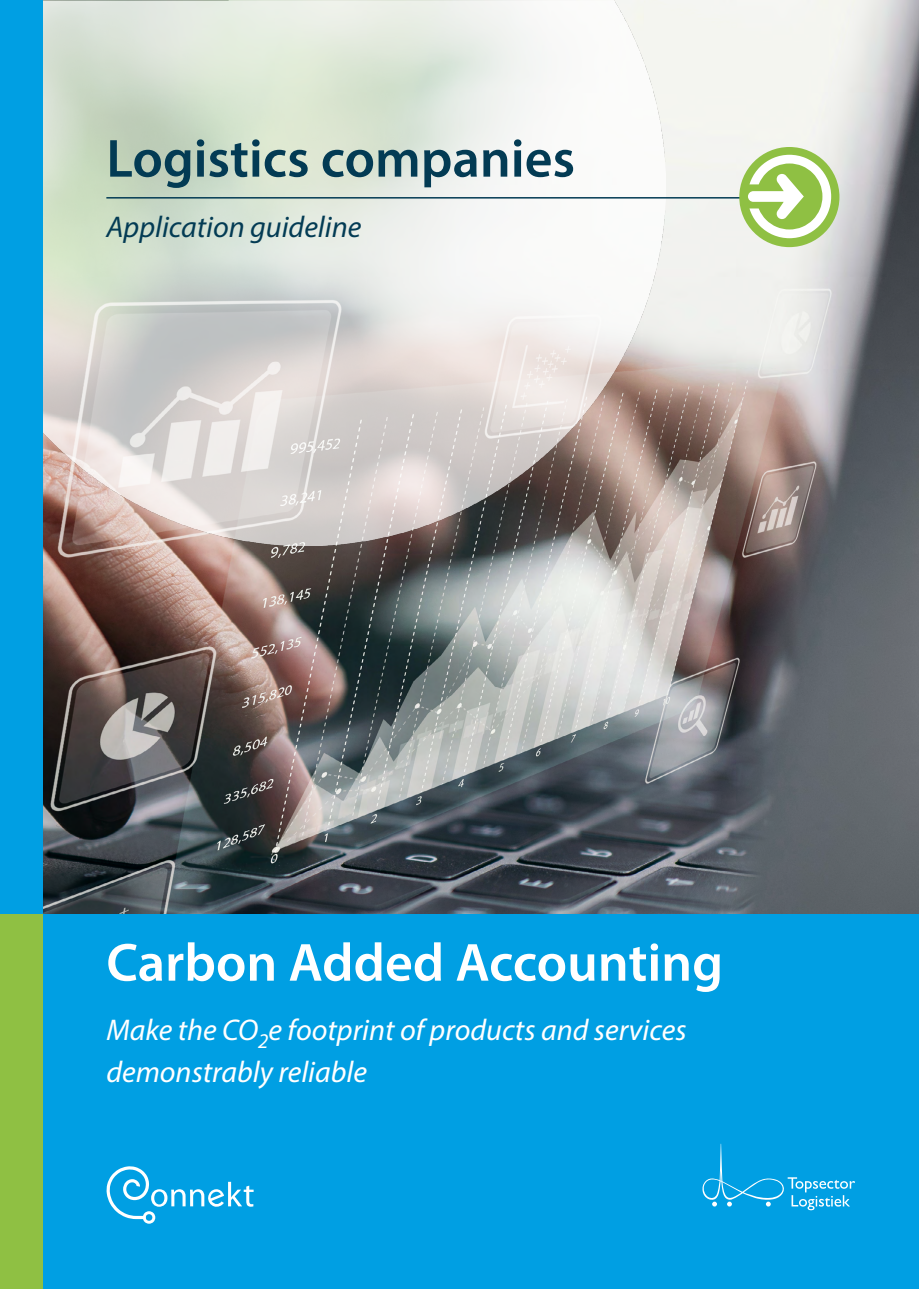
<style>
.page{position:relative;width:919px;height:1289px;background:#fff}
.page>*{position:absolute;margin:0;border:0;box-sizing:border-box;transform-origin:0 0}
.t1{font:600 54px "Myriad Pro";color:#fff}
.t2{font:600 54px "Myriad Pro";color:#033b54}
.t3{font:italic 30px/42px "Myriad Pro";color:#fff}
.t4{font:italic 30px "Myriad Pro";color:#033b54}
</style>
<div class="page">
<img style="left:43px;top:0;width:875px;height:914px">
<img style="left:43px;top:0;width:622px;height:546px">
<div style="left:0;top:0;width:43px;height:914px;background:#009fe3"></div>
<div style="left:43px;top:914px;width:875px;height:374px;background:#009fe3"></div>
<div style="left:0;top:914px;width:43px;height:374px;background:#8fc043"></div>
<hr style="left:106px;top:197px;width:675px;height:1px;background:#033b54">
<div style="left:739px;top:147px;width:100px;height:100px;background:#8fc043;border-radius:50%"></div>
<svg style="left:106px;top:1166px;width:147px;height:57px"></svg>
<svg style="left:702px;top:1143px;width:153px;height:67px"></svg>
<svg style="left:747px;top:155px;width:84px;height:83px"></svg>
<h1 class="t2" style="left:106px;top:124px;width:470px">Logistics companies</h1>
<p class="t4" style="left:106px;top:208px;width:256px">Application guideline</p>
<h1 class="t1" style="left:106px;top:928px;width:618px">Carbon Added Accounting</h1>
<p class="t3" style="left:106px;top:1008px;width:581px">Make the CO<sub>2</sub>e footprint of products and services demonstrably reliable</p>
</div>
